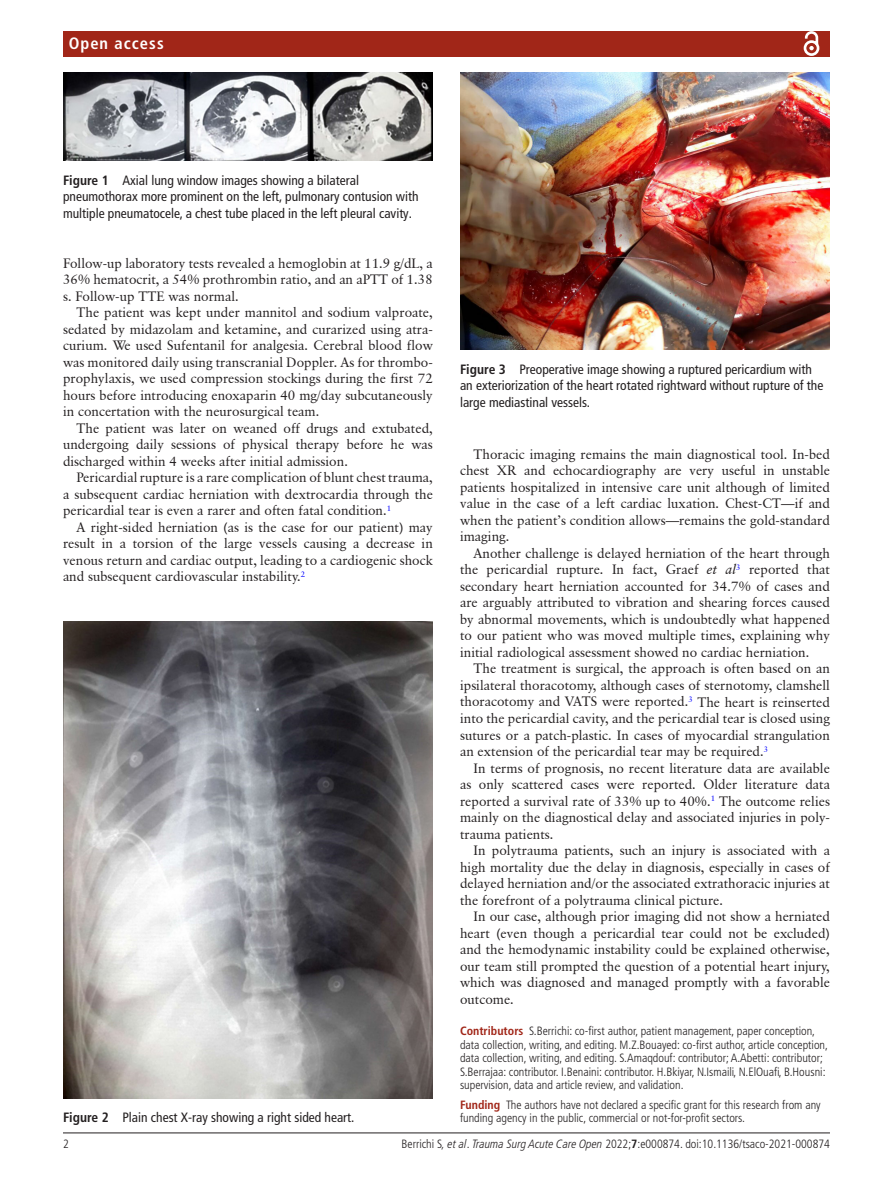
<style>
.page{position:relative;width:893px;height:1191px;background:#fff}
.page>*{position:absolute;margin:0;border:0;box-sizing:border-box;transform-origin:0 0}
.t1{font:700 condensed 16.5px "Frutiger LT Std";letter-spacing:.065em;color:#fff}
.t2{font:13.5px/16.5px "Classical Garamond BT";color:#231f20;text-align:justify}
.t3{font:condensed 13.5px/16.5px "Frutiger LT Pro";color:#231f20}
.t4{font:300 condensed 12px/13.5px "Frutiger LT Pro";color:#231f20}
.s1{font-weight:700}
.s2{font-style:italic}
.s3{font-weight:700;color:#a12618}
</style>
<div class="page">
<hr style="left:63px;top:1132px;width:767px;height:1px;background:#231f20">
<div style="left:63px;top:31px;width:767px;height:25px;background:#a12618"></div>
<svg style="left:802px;top:31px;width:19px;height:26px"></svg>
<img style="left:63px;top:72px;width:370px;height:89px">
<img style="left:63px;top:621px;width:370px;height:477px">
<img style="left:460px;top:72px;width:370px;height:277px">
<p class="t1" style="left:69px;top:34px;width:97px">Open access</p>
<p class="t3" style="left:63px;top:172px;width:357px"><span class="s1">Figure 1</span> Axial lung window images showing a bilateral pneumothorax more prominent on the left, pulmonary contusion with multiple pneumatocele, a chest tube placed in the left pleural cavity.</p>
<p class="t2" style="left:63px;top:254px;width:371px">Follow-up laboratory tests revealed a hemoglobin at 11.9 g/dL, a 36% hematocrit, a 54% prothrombin ratio, and an aPTT of 1.38 s. Follow-up TTE was normal.</p>
<p class="t2" style="left:63px;top:304px;width:371px;text-indent:14px">The patient was kept under mannitol and sodium valproate, sedated by midazolam and ketamine, and curarized using atra&shy;curium. We used Sufentanil for analgesia. Cerebral blood flow was monitored daily using transcranial Doppler. As for thrombo&shy;prophylaxis, we used compression stockings during the first 72 hours before introducing enoxaparin 40 mg/day subcutaneously in concertation with the neurosurgical team.</p>
<p class="t2" style="left:63px;top:419px;width:371px;text-indent:14px">The patient was later on weaned off drugs and extubated, undergoing daily sessions of physical therapy before he was discharged within 4 weeks after initial admission.</p>
<p class="t2" style="left:63px;top:469px;width:371px;text-indent:14px">Pericardial rupture is a rare complication of blunt chest trauma, a subsequent cardiac herniation with dextrocardia through the pericardial tear is even a rarer and often fatal condition.<sup>1</sup></p>
<p class="t2" style="left:63px;top:518px;width:371px;text-indent:14px">A right-sided herniation (as is the case for our patient) may result in a torsion of the large vessels causing a decrease in venous return and cardiac output, leading to a cardiogenic shock and subsequent cardiovascular instability.<sup>2</sup></p>
<p class="t3" style="left:63px;top:1109px;width:293px"><span class="s1">Figure 2</span> Plain chest X-ray showing a right sided heart.</p>
<p class="t3" style="left:460px;top:361px;width:365px"><span class="s1">Figure 3</span> Preoperative image showing a ruptured pericardium with an exteriorization of the heart rotated rightward without rupture of the large mediastinal vessels.</p>
<p class="t2" style="left:460px;top:446px;width:371px;text-indent:14px">Thoracic imaging remains the main diagnostical tool. In-bed chest XR and echocardiography are very useful in unstable patients hospitalized in intensive care unit although of limited value in the case of a left cardiac luxation. Chest-CT—if and when the patient’s condition allows—remains the gold-standard imaging.</p>
<p class="t2" style="left:460px;top:545px;width:371px;text-indent:14px">Another challenge is delayed herniation of the heart through the pericardial rupture. In fact, Graef <span class="s2">et al</span><sup>3</sup> reported that secondary heart herniation accounted for 34.7% of cases and are arguably attributed to vibration and shearing forces caused by abnormal movements, which is undoubtedly what happened to our patient who was moved multiple times, explaining why initial radiological assessment showed no cardiac herniation.</p>
<p class="t2" style="left:460px;top:660px;width:371px;text-indent:14px">The treatment is surgical, the approach is often based on an ipsilateral thoracotomy, although cases of sternotomy, clamshell thoracotomy and VATS were reported.<sup>3</sup> The heart is reinserted into the pericardial cavity, and the pericardial tear is closed using sutures or a patch-plastic. In cases of myocardial strangulation an extension of the pericardial tear may be required.<sup>3</sup></p>
<p class="t2" style="left:460px;top:759px;width:371px;text-indent:14px">In terms of prognosis, no recent literature data are available as only scattered cases were reported. Older literature data reported a survival rate of 33% up to 40%.<sup>1</sup> The outcome relies mainly on the diagnostical delay and associated injuries in poly&shy;trauma patients.</p>
<p class="t2" style="left:460px;top:842px;width:371px;text-indent:14px">In polytrauma patients, such an injury is associated with a high mortality due the delay in diagnosis, especially in cases of delayed herniation and/or the associated extrathoracic injuries at the forefront of a polytrauma clinical picture.</p>
<p class="t2" style="left:460px;top:908px;width:371px;text-indent:14px">In our case, although prior imaging did not show a herniated heart (even though a pericardial tear could not be excluded) and the hemodynamic instability could be explained otherwise, our team still prompted the question of a potential heart injury, which was diagnosed and managed promptly with a favorable outcome.</p>
<p class="t4" style="left:460px;top:1024px;width:369px"><span class="s3">Contributors</span> S.Berrichi: co-first author, patient management, paper conception, data collection, writing, and editing. M.Z.Bouayed: co-first author, article conception, data collection, writing, and editing. S.Amaqdouf: contributor; A.Abetti: contributor; S.Berrajaa: contributor. I.Benaini: contributor. H.Bkiyar, N.Ismaili, N.ElOuafi, B.Housni: supervision, data and article review, and validation.</p>
<p class="t4" style="left:460px;top:1097px;width:362px"><span class="s3">Funding</span> The authors have not declared a specific grant for this research from any funding agency in the public, commercial or not-for-profit sectors.</p>
<p class="t4" style="left:63px;top:1136px;width:7px">2</p>
<p class="t4" style="left:402px;top:1136px;width:430px">Berrichi S<span class="s2">, et al</span>. <span class="s2">Trauma Surg Acute Care Open</span> 2022;<span class="s1">7</span>:e000874. doi:10.1136/tsaco-2021-000874</p>
</div>
